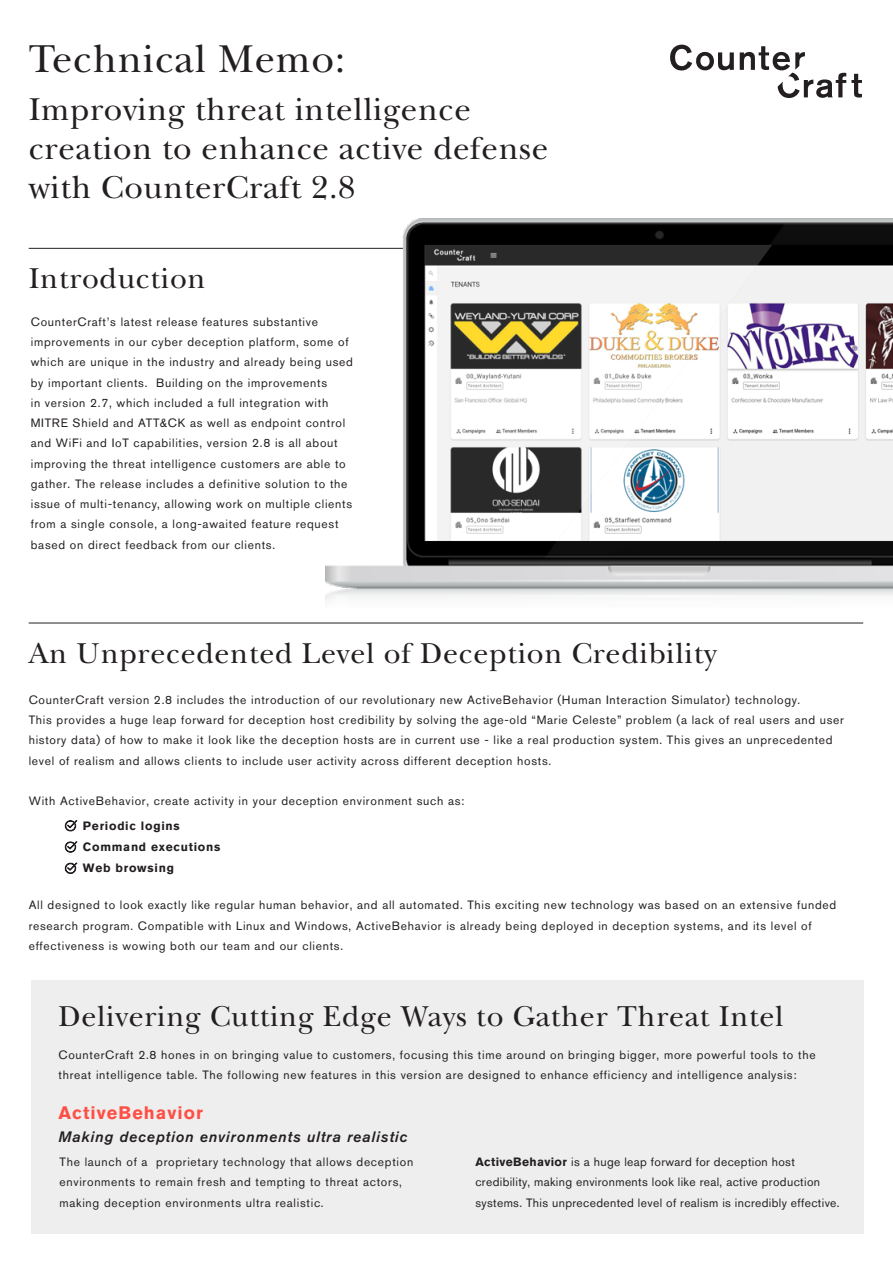
<style>
.page{position:relative;width:893px;height:1263px;background:#fff}
.page>*{position:absolute;margin:0;border:0;box-sizing:border-box;transform-origin:0 0}
.t1{font:40.5px "New Baskerville Std";letter-spacing:.02em;color:#231f20}
.t2{font:33px/39px "New Baskerville Std";letter-spacing:.02em;color:#231f20}
.t3{font:30px "New Baskerville Std";letter-spacing:.025em;color:#231f20}
.t4{font:700 18px "Akzidenz Grotesk BQ";letter-spacing:.06em;color:#ff4f44}
.t5{font:italic 15px "Akzidenz Grotesk BQ Med";letter-spacing:.06em;color:#231f20}
.t6{font:12px/20.2px "Akzidenz Grotesk BQ";letter-spacing:.06em;color:#231f20}
.t7{font:12px/20.2px "Akzidenz Grotesk BQ";letter-spacing:.03em;color:#231f20}
.t8{font:700 12px "Akzidenz Grotesk BQ";letter-spacing:.06em;color:#231f20}
.s1{font-weight:700}
</style>
<div class="page">
<div style="left:31px;top:980px;width:832px;height:253px;background:#eeeeef"></div>
<svg style="left:670px;top:45px;width:192px;height:53px"></svg>
<img style="left:325px;top:218px;width:568px;height:383px">
<hr style="left:29px;top:623px;width:834px;height:1px;background:#231f20">
<hr style="left:29px;top:248px;width:374px;height:1px;background:#231f20">
<svg style="left:65px;top:820px;width:12px;height:12px"></svg>
<svg style="left:65px;top:841px;width:12px;height:12px"></svg>
<svg style="left:65px;top:863px;width:12px;height:11px"></svg>
<p class="t1" style="left:29px;top:36px;width:318px">Technical Memo:</p>
<p class="t2" style="left:29px;top:90px;width:521px">Improving threat intelligence creation to enhance active defense</p>
<p class="t2" style="left:29px;top:168px;width:328px">with CounterCraft 2.8</p>
<p class="t3" style="left:29px;top:261px;width:178px">Introduction</p>
<p class="t6" style="left:31px;top:311px;width:324px">CounterCraft’s latest release features substantive improvements in our cyber deception platform, some of which are unique in the industry and already being used by important clients. Building on the improvements<br>in version 2.7, which included a full integration with MITRE Shield and ATT&amp;CK as well as endpoint control and WiFi and IoT capabilities, version 2.8 is all about improving the threat intelligence customers are able to gather. The release includes a definitive solution to the issue of multi-tenancy, allowing work on multiple clients from a single console, a long-awaited feature request based on direct feedback from our clients.</p>
<p class="t3" style="left:29px;top:636px;width:689px">An Unprecedented Level of Deception Credibility</p>
<p class="t6" style="left:29px;top:689px;width:773px">CounterCraft version 2.8 includes the introduction of our revolutionary new ActiveBehavior (Human Interaction Simulator) technology.</p>
<p class="t6" style="left:29px;top:710px;width:817px">This provides a huge leap forward for deception host credibility by solving the age-old “Marie Celeste” problem (a lack of real users and user history data) of how to make it look like the deception hosts are in current use - like a real production system. This gives an unprecedented level of realism and allows clients to include user activity across different deception hosts.</p>
<p class="t6" style="left:29px;top:791px;width:437px">With ActiveBehavior, create activity in your deception environment such as:</p>
<p class="t8" style="left:83px;top:819px;width:98px">Periodic logins</p>
<p class="t8" style="left:83px;top:840px;width:139px">Command executions</p>
<p class="t8" style="left:83px;top:861px;width:92px">Web browsing</p>
<p class="t6" style="left:29px;top:895px;width:809px">All designed to look exactly like regular human behavior, and all automated. This exciting new technology was based on an extensive funded research program. Compatible with Linux and Windows, ActiveBehavior is already being deployed in deception systems, and its level of effectiveness is wowing both our team and our clients.</p>
<p class="t3" style="left:58px;top:998px;width:727px">Delivering Cutting Edge Ways to Gather Threat Intel</p>
<p class="t6" style="left:58px;top:1044px;width:759px">CounterCraft 2.8 hones in on bringing value to customers, focusing this time around on bringing bigger, more powerful tools to the threat intelligence table. The following new features in this version are designed to enhance efficiency and intelligence analysis:</p>
<p class="t4" style="left:58px;top:1103px;width:146px">ActiveBehavior</p>
<p class="t5" style="left:58px;top:1128px;width:351px">Making deception environments ultra realistic</p>
<p class="t6" style="left:60px;top:1152px;width:355px">The launch of a proprietary technology that allows deception environments to remain fresh and tempting to threat actors, making deception environments ultra realistic.</p>
<p class="t7" style="left:475px;top:1152px;width:366px"><span class="s1">ActiveBehavior</span> is a huge leap forward for deception host credibility, making environments look like real, active production systems. This unprecedented level of realism is incredibly effective.</p>
</div>
